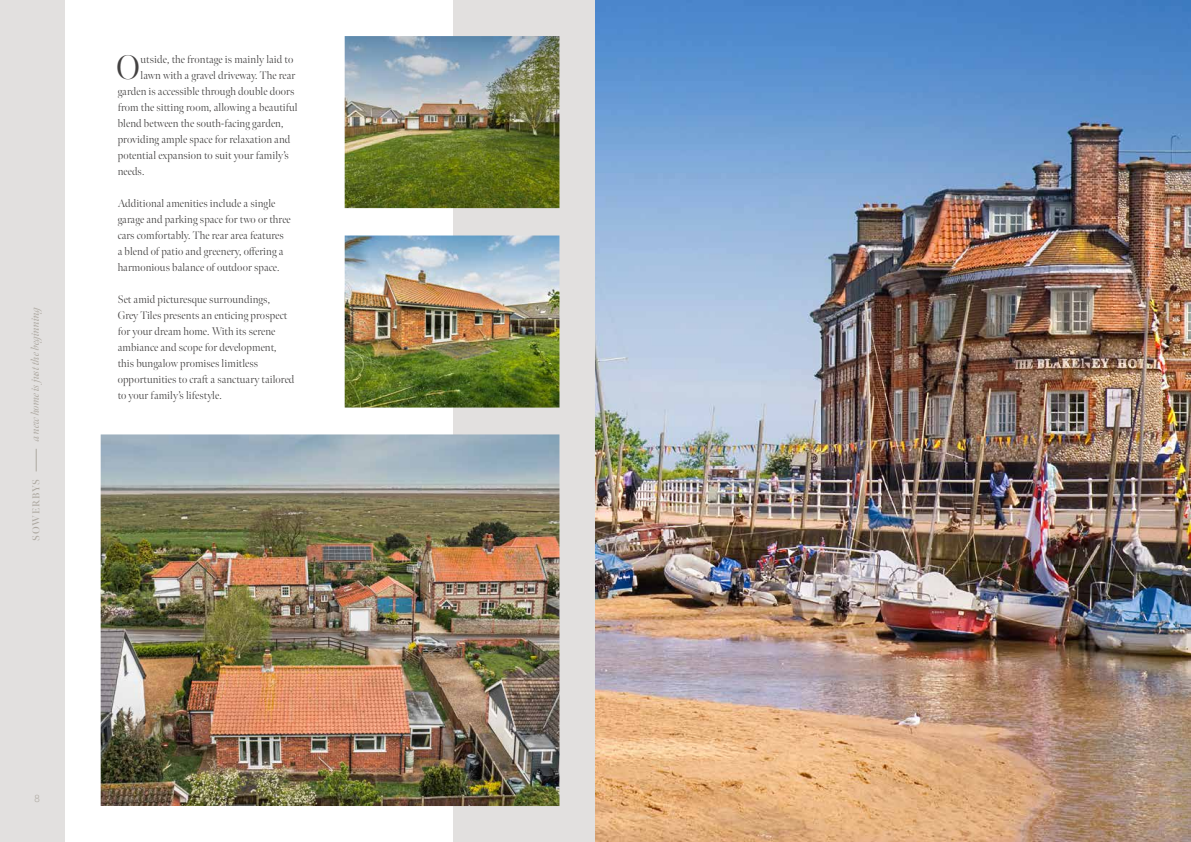
<style>
.page{position:relative;width:1191px;height:842px;background:#fff}
.page>*{position:absolute;margin:0;border:0;box-sizing:border-box;transform-origin:0 0}
.t1{font:300 34px "Meno Banner";color:#434141}
.t2{font:300 11px/16px "Meno Banner";letter-spacing:.01em;color:#434141}
.t3{font:italic 11px "Meno Banner";letter-spacing:-.01em;color:#ada8a0}
.t4{font:600 10px "Meno Banner";letter-spacing:.08em;color:#ada8a0}
.t5{font:300 10px "Quasimoda";color:#ada8a0}
</style>
<div class="page">
<div style="left:0;top:0;width:595px;height:842px;background:#e2e0df"></div>
<svg style="left:36px;top:449px;width:1px;height:22px"></svg>
<div style="left:65px;top:0;width:387px;height:842px;background:#fff"></div>
<img style="left:595px;top:0;width:596px;height:842px">
<img style="left:345px;top:36px;width:214px;height:172px">
<img style="left:345px;top:235px;width:214px;height:173px">
<img style="left:101px;top:434px;width:458px;height:372px">
<p class="t3" style="left:29px;top:441px;width:138px;rotate:-90deg">a new home is just the beginning</p>
<p class="t4" style="left:30px;top:541px;width:63px;rotate:-90deg">SOWERBYS</p>
<h1 class="t1" style="left:116px;top:46px;width:25px">O</h1>
<p class="t2" style="left:140px;top:51px;width:154px">utside, the frontage is mainly laid to</p>
<p class="t2" style="left:140px;top:67px;width:156px">lawn with a gravel driveway. The rear</p>
<p class="t2" style="left:118px;top:83px;width:178px">garden is accessible through double doors</p>
<p class="t2" style="left:118px;top:99px;width:181px">from the sitting room, allowing a beautiful</p>
<p class="t2" style="left:118px;top:115px;width:167px">blend between the south-facing garden,</p>
<p class="t2" style="left:118px;top:131px;width:174px">providing ample space for relaxation and</p>
<p class="t2" style="left:118px;top:147px;width:173px">potential expansion to suit your family’s</p>
<p class="t2" style="left:118px;top:163px;width:28px">needs.</p>
<p class="t2" style="left:118px;top:195px;width:174px">Additional amenities include a single garage and parking space for two or three cars comfortably. The rear area features a blend of patio and greenery, offering a harmonious balance of outdoor space.</p>
<p class="t2" style="left:118px;top:291px;width:178px">Set amid picturesque surroundings,<br>Grey Tiles presents an enticing prospect for your dream home. With its serene ambiance and scope for development, this bungalow promises limitless opportunities to craft a sanctuary tailored to your family’s lifestyle.</p>
<p class="t5" style="left:35px;top:791px;width:7px">8</p>
</div>
